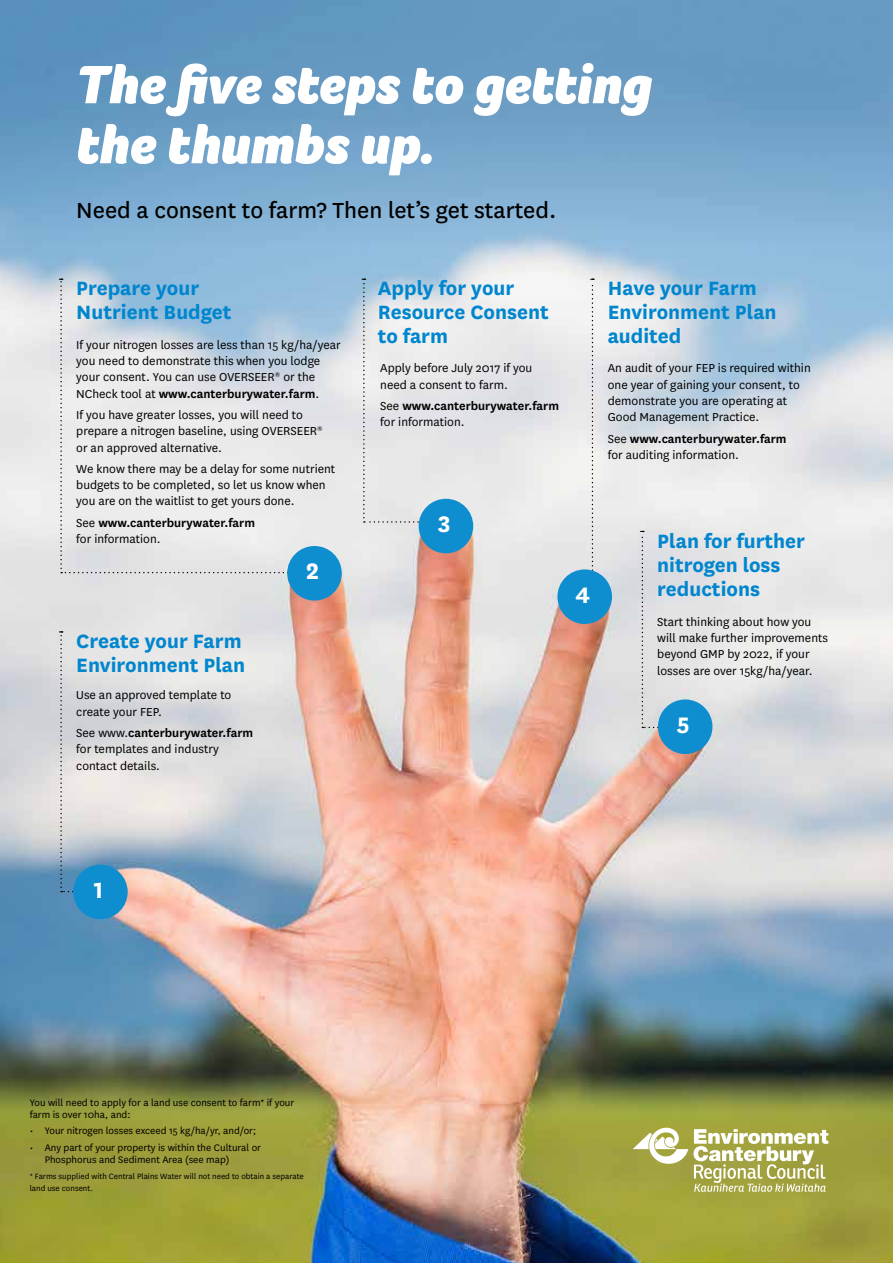
<style>
.page{position:relative;width:893px;height:1263px;background:#fff}
.page>*{position:absolute;margin:0;border:0;box-sizing:border-box;transform-origin:0 0}
.t1{font:700 26.25px "National";color:#fff}
.t2{font:25.5px "National";color:#000}
.t3{font:700 22.5px/24px "National";color:#0086ce}
.t4{font:13.5px/16.2px "National";color:#000}
.t5{font:600 13.5px/16.2px "National";color:#000}
.t6{font:11.1px/12px "National";color:#000}
.t7{font:9px/12px "National";color:#000}
.s1{font-weight:600}
.s2{font-weight:400}
</style>
<div class="page">
<img style="left:0;top:378px;width:893px;height:885px">
<svg style="left:0;top:0;width:893px;height:378px;background:#8ab2d2"></svg>
<svg style="left:633px;top:1126px;width:195px;height:66px"></svg>
<svg style="left:78px;top:124px;width:354px;height:51px"></svg>
<svg style="left:80px;top:63px;width:572px;height:53px"></svg>
<svg style="left:59px;top:631px;width:45px;height:261px;background:#d0d3d7"></svg>
<svg style="left:59px;top:279px;width:251px;height:294px;background:#d8dfe6"></svg>
<svg style="left:362px;top:279px;width:79px;height:244px;background:#e3e5e7"></svg>
<svg style="left:568px;top:279px;width:27px;height:295px"></svg>
<div style="left:287px;top:546px;width:55px;height:55px;background:#0e8ece;border-radius:50%"></div>
<div style="left:419px;top:499px;width:54px;height:54px;background:#0e8ece;border-radius:50%"></div>
<div style="left:557px;top:569px;width:55px;height:55px;background:#0e8ece;border-radius:50%"></div>
<div style="left:73px;top:865px;width:55px;height:54px;background:#0e8ece;border-radius:50%"></div>
<svg style="left:640px;top:531px;width:53px;height:197px;background:#dddee0"></svg>
<div style="left:658px;top:699px;width:54px;height:55px;background:#0e8ece;border-radius:50%"></div>
<h2 class="t2" style="left:76px;top:193px;width:482px">Need a consent to farm? Then let’s get started.</h2>
<h3 class="t3" style="left:76px;top:274px;width:157px">Prepare your<br>Nutrient Budget</h3>
<h3 class="t3" style="left:378px;top:274px;width:173px">Apply for your<br>Resource Consent to farm</h3>
<h3 class="t3" style="left:608px;top:274px;width:170px">Have your Farm<br>Environment Plan audited</h3>
<p class="t4" style="left:76px;top:336px;width:266px">If your nitrogen losses are less than 15 kg/ha/year you need to demonstrate this when you lodge your consent. You can use OVERSEER<sup>®</sup> or the NCheck tool at <span class="s1">www.canterburywater.farm</span>.</p>
<p class="t4" style="left:76px;top:406px;width:248px">If you have greater losses, you will need to prepare a nitrogen baseline, using OVERSEER<sup>® </sup>or an approved alternative.</p>
<p class="t4" style="left:76px;top:460px;width:260px">We know there may be a delay for some nutrient budgets to be completed, so let us know when you are on the waitlist to get yours done.</p>
<p class="t5" style="left:76px;top:514px;width:180px"><span class="s2">See</span> www.canterburywater.farm <span class="s2">for information.</span></p>
<p class="t4" style="left:380px;top:360px;width:154px">Apply before July 2017 if you need a consent to farm.</p>
<p class="t5" style="left:380px;top:397px;width:180px"><span class="s2">See</span> www.canterburywater.farm <span class="s2">for information.</span></p>
<p class="t4" style="left:608px;top:360px;width:204px">An audit of your FEP is required within one year of gaining your consent, to demonstrate you are operating at Good Management Practice.</p>
<p class="t4" style="left:608px;top:430px;width:180px">See <span class="s1">www.canterburywater.farm </span>for auditing information.</p>
<h1 class="t1" style="left:438px;top:505px;width:14px">3</h1>
<h3 class="t3" style="left:657px;top:528px;width:149px">Plan for further nitrogen loss reductions</h3>
<h1 class="t1" style="left:306px;top:552px;width:14px">2</h1>
<h1 class="t1" style="left:575px;top:576px;width:16px">4</h1>
<h3 class="t3" style="left:76px;top:628px;width:170px">Create your Farm<br>Environment Plan</h3>
<p class="t4" style="left:76px;top:686px;width:157px">Use an approved template to create your FEP.</p>
<p class="t4" style="left:76px;top:724px;width:178px">See www.<span class="s1">canterburywater.farm </span>for templates and industry contact details.</p>
<h1 class="t1" style="left:94px;top:871px;width:11px">1</h1>
<p class="t6" style="left:30px;top:1096px;width:266px">You will need to apply for a land use consent to farm* if your farm is over 10ha, and:</p>
<p class="t6" style="left:30px;top:1124px;width:228px">• Your nitrogen losses exceed 15 kg/ha/yr, and/or;</p>
<p class="t6" style="left:45px;top:1141px;width:218px;text-indent:-15px">• Any part of your property is within the Cultural or<br>Phosphorus and Sediment Area (see map)</p>
<p class="t7" style="left:30px;top:1170px;width:276px">* Farms supplied with Central Plains Water will not need to obtain a separate land use consent.</p>
<p class="t4" style="left:657px;top:613px;width:172px">Start thinking about how you will make further improvements beyond GMP by 2022, if your losses are over 15kg/ha/year.</p>
<h1 class="t1" style="left:677px;top:706px;width:14px">5</h1>
</div>
